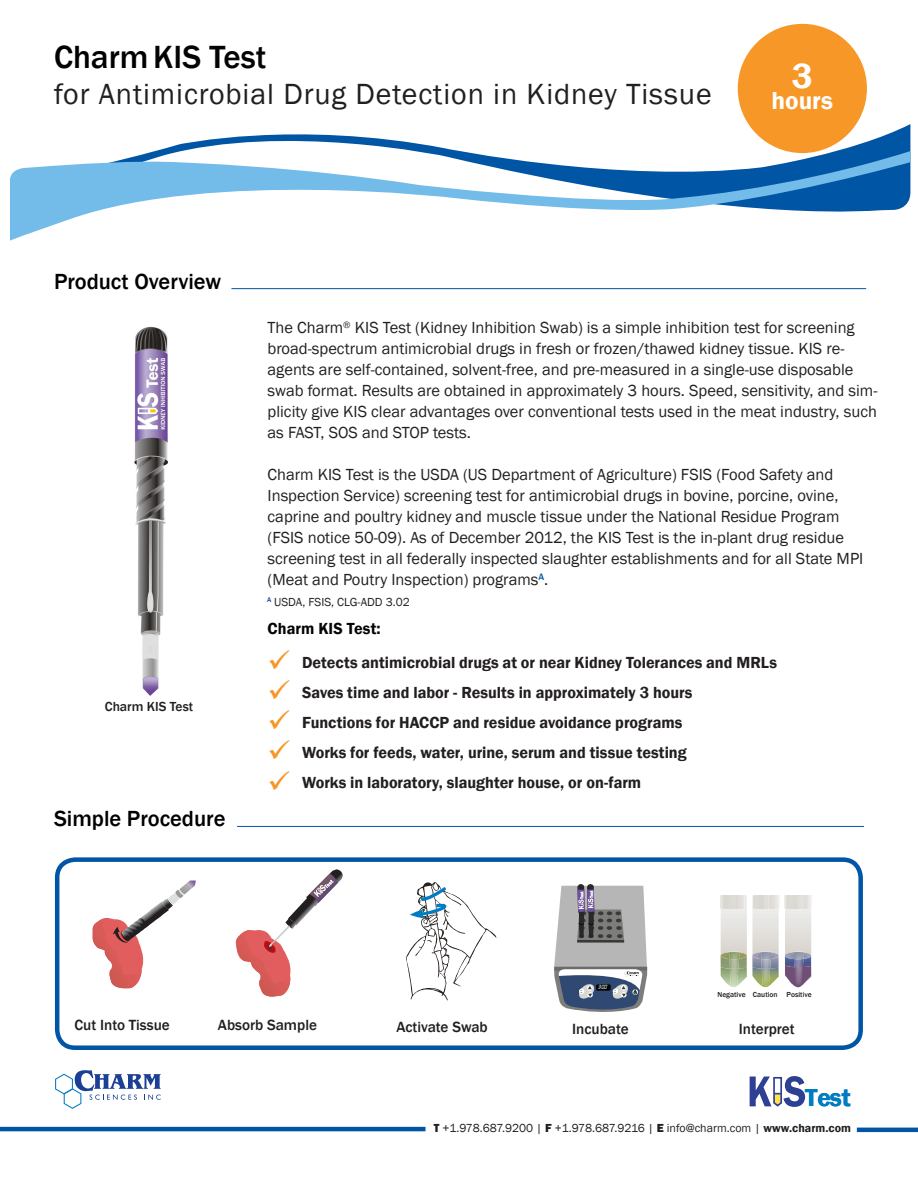
<style>
.page{position:relative;width:918px;height:1188px;background:#fff}
.page>*{position:absolute;margin:0;border:0;box-sizing:border-box;transform-origin:0 0}
.t1{font:600 36px "Franklin Gothic";color:#fff}
.t2{font:500 33px "Franklin Gothic";color:#040503}
.t3{font:30px "Franklin Gothic";letter-spacing:.03em;color:#231f20}
.t4{font:600 25.35px "Franklin Gothic";color:#007cc2}
.t5{font:600 25.2px "Franklin Gothic";color:#fff}
.t6{font:500 22.5px "Franklin Gothic";color:#000}
.t7{font:16.5px/21px "Franklin Gothic";color:#231f20}
.t8{font:600 16.5px "Franklin Gothic";color:#231f20}
.t9{font:600 16.5px "Franklin Gothic";color:#040503}
.t10{font:500 15.15px "Franklin Gothic";color:#231f20}
.t11{font:500 13.5px "Franklin Gothic";color:#231f20}
.t12{font:12px "Franklin Gothic";color:#231f20}
.t13{font:500 7.5px "Franklin Gothic";color:#231f20}
.t14{font:5.55px "Digital";color:#fff}
.t15{font:600 4.35px "Franklin Gothic";color:#fff}
.s1{color:#000}
.s2{color:#f79727}
.s3{font-weight:800}
.s4{font-weight:600}
</style>
<div class="page">
<div style="left:738px;top:24px;width:129px;height:129px;background:#f79727;border-radius:50%"></div>
<svg style="left:155px;top:119px;width:756px;height:77px"></svg>
<svg style="left:10px;top:151px;width:900px;height:90px"></svg>
<hr style="left:231px;top:288px;width:635px;height:1px;background:#0155a5">
<div style="left:55px;top:857px;width:808px;height:193px;border:4px solid #0155a5;border-radius:18px"></div>
<hr style="left:237px;top:826px;width:627px;height:1px;background:#0155a5">
<hr style="left:512px;top:1128px;width:350px;height:1px;background:#f79727">
<hr style="left:0;top:1127px;width:426px;height:4px;background:#0155a5">
<hr style="left:857px;top:1128px;width:61px;height:4px;background:#0155a5">
<svg style="left:406px;top:882px;width:90px;height:118px"></svg>
<svg style="left:554px;top:884px;width:93px;height:128px;background:#999da5"></svg>
<svg style="left:720px;top:895px;width:92px;height:93px"></svg>
<svg style="left:235px;top:869px;width:108px;height:128px"></svg>
<svg style="left:93px;top:881px;width:103px;height:108px"></svg>
<svg style="left:55px;top:1070px;width:106px;height:39px"></svg>
<img style="left:134px;top:326px;width:34px;height:370px">
<svg style="left:750px;top:1076px;width:55px;height:31px"></svg>
<p class="t2" style="left:54px;top:36px;width:214px"><span class="s1">Charm</span> KIS Test</p>
<p class="t3" style="left:54px;top:75px;width:659px">for Antimicrobial Drug Detection in Kidney Tissue</p>
<p class="t1" style="left:792px;top:54px;width:23px">3</p>
<p class="t5" style="left:771px;top:86px;width:63px">hours</p>
<p class="t6" style="left:54px;top:267px;width:169px">Product Overview</p>
<p class="t11" style="left:105px;top:698px;width:90px">Charm KIS Test</p>
<p class="t6" style="left:54px;top:805px;width:173px">Simple Procedure</p>
<p class="t7" style="left:268px;top:318px;width:611px">The Charm<sup>®</sup> KIS Test (Kidney Inhibition Swab) is a simple inhibition test for screening broad-spectrum antimicrobial drugs in fresh or frozen/thawed kidney tissue. KIS re&shy;agents are self-contained, solvent-free, and pre-measured in a single-use disposable swab format. Results are obtained in approximately 3 hours. Speed, sensitivity, and sim&shy;plicity give KIS clear advantages over conventional tests used in the meat industry, such as FAST, SOS and STOP tests.</p>
<p class="t7" style="left:268px;top:465px;width:597px">Charm KIS Test is the USDA (US Department of Agriculture) FSIS (Food Safety and Inspection Service) screening test for antimicrobial drugs in bovine, porcine, ovine, caprine and poultry kidney and muscle tissue under the National Residue Program (FSIS notice 50-09). As of December 2012, the KIS Test is the in-plant drug residue screening test in all federally inspected slaughter establishments and for all State MPI (Meat and Poutry Inspection) programs<sup>A</sup>.</p>
<p class="t9" style="left:268px;top:618px;width:115px">Charm KIS Test:</p>
<p class="t8" style="left:268px;top:653px;width:511px"><span class="s2">✓</span> Detects antimicrobial drugs at or near Kidney Tolerances and MRLs</p>
<p class="t8" style="left:268px;top:683px;width:426px"><span class="s2">✓</span> Saves time and labor - Results in approximately 3 hours</p>
<p class="t8" style="left:268px;top:713px;width:416px"><span class="s2">✓</span> Functions for HACCP and residue avoidance programs</p>
<p class="t8" style="left:268px;top:743px;width:421px"><span class="s2">✓</span> Works for feeds, water, urine, serum and tissue testing</p>
<p class="t8" style="left:268px;top:773px;width:375px"><span class="s2">✓</span> Works in laboratory, slaughter house, or on-farm</p>
<p class="t12" style="left:267px;top:595px;width:144px"><sup>A</sup> USDA, FSIS, CLG-ADD 3.02</p>
<p class="t15" style="left:579px;top:899px;width:9px;rotate:-91deg">Test</p>
<p class="t15" style="left:589px;top:899px;width:9px;rotate:-91deg">Test</p>
<p class="t14" style="left:598px;top:985px;width:10px">3:00</p>
<p class="t13" style="left:717px;top:990px;width:30px">Negative</p>
<p class="t13" style="left:753px;top:990px;width:26px">Caution</p>
<p class="t13" style="left:787px;top:990px;width:27px">Positive</p>
<p class="t10" style="left:75px;top:1015px;width:97px">Cut Into Tissue</p>
<p class="t10" style="left:218px;top:1016px;width:101px">Absorb Sample</p>
<p class="t10" style="left:396px;top:1018px;width:93px">Activate Swab</p>
<p class="t10" style="left:572px;top:1020px;width:58px">Incubate</p>
<p class="t10" style="left:739px;top:1020px;width:57px">Interpret</p>
<h3 class="t4" style="left:805px;top:1082px;width:47px">Test</h3>
<p class="t12" style="left:434px;top:1121px;width:419px"><span class="s3">T</span> +1.978.687.9200 | <span class="s3">F</span> +1.978.687.9216 | <span class="s3">E</span> info@charm.com | <span class="s4">www.charm.com</span></p>
</div>
